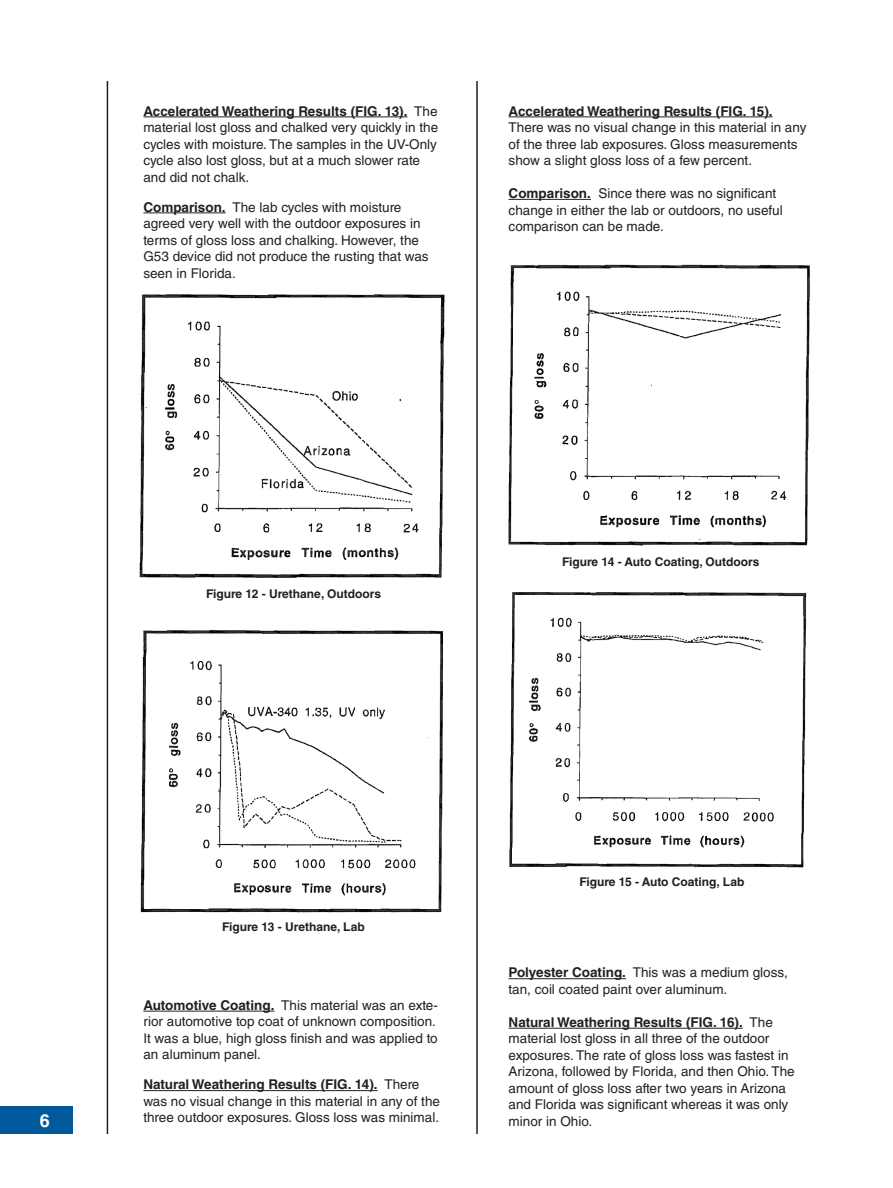
<style>
.page{position:relative;width:893px;height:1188px;background:#fff}
.page>*{position:absolute;margin:0;border:0;box-sizing:border-box;transform-origin:0 0}
.t1{font:700 18px "Helvetica LT Std";color:#fff}
.t2{font:13.5px/16.5px "Helvetica LT Std";color:#231f20}
.t3{font:700 12px "Helvetica LT Std";color:#231f20}
.s1{font-weight:700}
</style>
<div class="page">
<hr style="left:107px;top:81px;width:1px;height:1053px;background:#231f20">
<div style="left:0;top:1107px;width:72px;height:27px;background:#00599b"></div>
<hr style="left:476px;top:81px;width:2px;height:1053px;background:#231f20">
<hr style="left:143px;top:117px;width:264px;height:1px;background:#231f20">
<hr style="left:143px;top:213px;width:83px;height:1px;background:#231f20">
<img style="left:139px;top:294px;width:306px;height:284px">
<img style="left:140px;top:630px;width:303px;height:283px">
<hr style="left:143px;top:1011px;width:131px;height:1px;background:#231f20">
<hr style="left:143px;top:1090px;width:235px;height:1px;background:#231f20">
<hr style="left:509px;top:117px;width:264px;height:1px;background:#231f20">
<hr style="left:509px;top:199px;width:82px;height:1px;background:#231f20">
<img style="left:508px;top:264px;width:302px;height:282px">
<img style="left:509px;top:592px;width:298px;height:276px">
<hr style="left:509px;top:978px;width:117px;height:1px;background:#231f20">
<hr style="left:509px;top:1028px;width:234px;height:1px;background:#231f20">
<p class="t2" style="left:143px;top:103px;width:296px"><span class="s1">Accelerated Weathering Results (FIG. 13).</span> The material lost gloss and chalked very quickly in the cycles with moisture. The samples in the UV-Only cycle also lost gloss, but at a much slower rate and did not chalk.</p>
<p class="t2" style="left:143px;top:199px;width:287px"><span class="s1">Comparison.</span> The lab cycles with moisture agreed very well with the outdoor exposures in terms of gloss loss and chalking. However, the G53 device did not produce the rusting that was seen in Florida.</p>
<p class="t2" style="left:509px;top:103px;width:299px"><span class="s1">Accelerated Weathering Results (FIG. 15).<br></span>There was no visual change in this material in any of the three lab exposures. Gloss measurements show a slight gloss loss of a few percent.</p>
<p class="t2" style="left:509px;top:185px;width:276px"><span class="s1">Comparison.</span> Since there was no significant change in either the lab or outdoors, no useful comparison can be made.</p>
<p class="t3" style="left:206px;top:587px;width:176px">Figure 12 - Urethane, Outdoors</p>
<p class="t3" style="left:562px;top:554px;width:199px">Figure 14 - Auto Coating, Outdoors</p>
<h1 class="t1" style="left:40px;top:1110px;width:12px">6</h1>
<p class="t3" style="left:222px;top:919px;width:144px">Figure 13 - Urethane, Lab</p>
<p class="t2" style="left:143px;top:997px;width:296px"><span class="s1">Automotive Coating.</span> This material was an exte&shy;rior automotive top coat of unknown composition.<br>It was a blue, high gloss finish and was applied to an aluminum panel.</p>
<p class="t2" style="left:143px;top:1076px;width:298px"><span class="s1">Natural Weathering Results (FIG. 14).</span> There was no visual change in this material in any of the three outdoor exposures. Gloss loss was minimal.</p>
<p class="t3" style="left:579px;top:874px;width:166px">Figure 15 - Auto Coating, Lab</p>
<p class="t2" style="left:509px;top:964px;width:281px"><span class="s1">Polyester Coating.</span> This was a medium gloss, tan, coil coated paint over aluminum.</p>
<p class="t2" style="left:509px;top:1014px;width:288px"><span class="s1">Natural Weathering Results (FIG. 16).</span> The material lost gloss in all three of the outdoor exposures. The rate of gloss loss was fastest in Arizona, followed by Florida, and then Ohio. The amount of gloss loss after two years in Arizona and Florida was significant whereas it was only minor in Ohio.</p>
</div>
